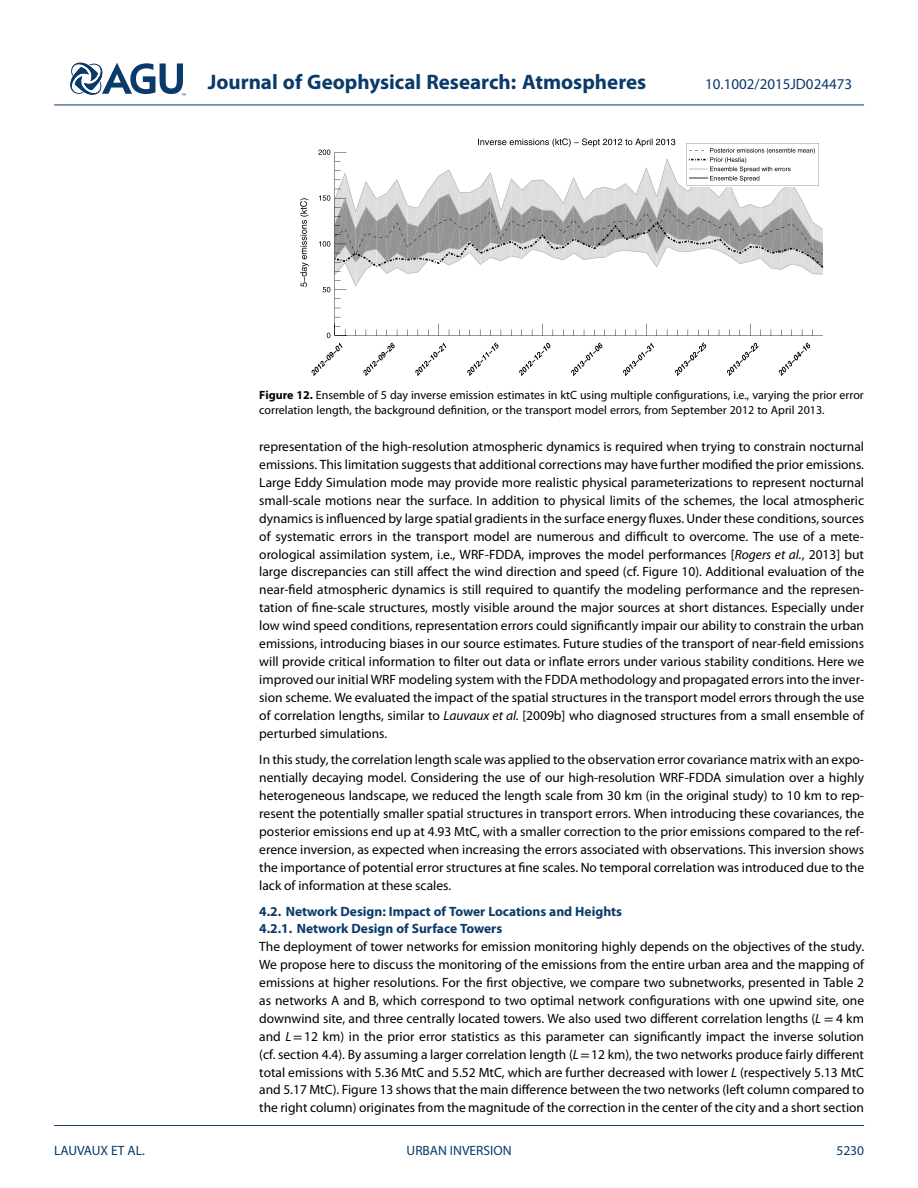
<style>
.page{position:relative;width:918px;height:1188px;background:#fff}
.page>*{position:absolute;margin:0;border:0;box-sizing:border-box;transform-origin:0 0}
.t1{font:700 21px "Myriad Pro";color:#0a3a69}
.t2{font:15px "Myriad Pro";color:#0a3a69}
.t3{font:13.5px/18px "Myriad Pro";color:#000;text-align:justify}
.t4{font:700 13.5px/16.6px "Myriad Pro";color:#0a3a69}
.t5{font:13.5px "Myriad Pro";color:#0a3a69}
.t6{font:12px/15px "Myriad Pro";color:#000}
.s1{font-weight:700}
.s2{font-style:italic}
.s3{font-family:"STIX Math"}
</style>
<div class="page">
<svg style="left:70px;top:62px;width:116px;height:34px"></svg>
<hr style="left:54px;top:105px;width:810px;height:1px;background:#0a3a69">
<hr style="left:335px;top:152px;width:1px;height:183px;background:#000">
<hr style="left:335px;top:335px;width:488px;height:1px;background:#000">
<svg style="left:300px;top:198px;width:9px;height:89px"></svg>
<svg style="left:311px;top:324px;width:35px;height:52px"></svg>
<svg style="left:363px;top:343px;width:32px;height:33px"></svg>
<svg style="left:415px;top:343px;width:31px;height:33px"></svg>
<svg style="left:467px;top:342px;width:32px;height:34px"></svg>
<svg style="left:519px;top:342px;width:32px;height:34px"></svg>
<svg style="left:571px;top:343px;width:32px;height:33px"></svg>
<svg style="left:623px;top:343px;width:31px;height:33px"></svg>
<svg style="left:675px;top:342px;width:32px;height:34px"></svg>
<svg style="left:727px;top:343px;width:32px;height:33px"></svg>
<svg style="left:778px;top:343px;width:32px;height:33px"></svg>
<svg style="left:318px;top:138px;width:505px;height:154px"></svg>
<hr style="left:54px;top:1125px;width:810px;height:1px;background:#0a3a69">
<h1 class="t1" style="left:208px;top:73px;width:440px">Journal of Geophysical Research: Atmospheres</h1>
<p class="t2" style="left:705px;top:78px;width:148px">10.1002/2015JD024473</p>
<p class="t6" style="left:259px;top:389px;width:606px"><span class="s1">Figure 12.</span> Ensemble of 5 day inverse emission estimates in ktC using multiple configurations, i.e., varying the prior error correlation length, the background definition, or the transport model errors, from September 2012 to April 2013.</p>
<p class="t3" style="left:259px;top:438px;width:606px">representation of the high-resolution atmospheric dynamics is required when trying to constrain nocturnal emissions. This limitation suggests that additional corrections may have further modified the prior emissions.<br>Large Eddy Simulation mode may provide more realistic physical parameterizations to represent nocturnal small-scale motions near the surface. In addition to physical limits of the schemes, the local atmospheric dynamics is influenced by large spatial gradients in the surface energy fluxes. Under these conditions, sources of systematic errors in the transport model are numerous and difficult to overcome. The use of a mete&shy;orological assimilation system, i.e., WRF-FDDA, improves the model performances [<span class="s2">Rogers et al.</span>, 2013] but large discrepancies can still affect the wind direction and speed (cf. Figure 10). Additional evaluation of the near-field atmospheric dynamics is still required to quantify the modeling performance and the represen&shy;tation of fine-scale structures, mostly visible around the major sources at short distances. Especially under low wind speed conditions, representation errors could significantly impair our ability to constrain the urban emissions, introducing biases in our source estimates. Future studies of the transport of near-field emissions will provide critical information to filter out data or inflate errors under various stability conditions. Here we improved our initial WRF modeling system with the FDDA methodology and propagated errors into the inver&shy;sion scheme. We evaluated the impact of the spatial structures in the transport model errors through the use of correlation lengths, similar to <span class="s2">Lauvaux et al.</span> [2009b] who diagnosed structures from a small ensemble of perturbed simulations.</p>
<p class="t3" style="left:259px;top:751px;width:606px">In this study, the correlation length scale was applied to the observation error covariance matrix with an expo&shy;nentially decaying model. Considering the use of our high-resolution WRF-FDDA simulation over a highly heterogeneous landscape, we reduced the length scale from 30 km (in the original study) to 10 km to rep&shy;resent the potentially smaller spatial structures in transport errors. When introducing these covariances, the posterior emissions end up at 4.93 MtC, with a smaller correction to the prior emissions compared to the ref&shy;erence inversion, as expected when increasing the errors associated with observations. This inversion shows the importance of potential error structures at fine scales. No temporal correlation was introduced due to the lack of information at these scales.</p>
<p class="t4" style="left:259px;top:904px;width:364px">4.2. Network Design: Impact of Tower Locations and Heights<br>4.2.1. Network Design of Surface Towers</p>
<p class="t3" style="left:259px;top:938px;width:606px">The deployment of tower networks for emission monitoring highly depends on the objectives of the study.<br>We propose here to discuss the monitoring of the emissions from the entire urban area and the mapping of emissions at higher resolutions. For the first objective, we compare two subnetworks, presented in Table 2 as networks A and B, which correspond to two optimal network configurations with one upwind site, one downwind site, and three centrally located towers. We also used two different correlation lengths (<span class="s2">L</span> <span class="s3">=</span> 4 km and <span class="s2">L</span><span class="s3">=</span>12 km) in the prior error statistics as this parameter can significantly impact the inverse solution (cf. section 4.4). By assuming a larger correlation length (<span class="s2">L</span><span class="s3">=</span>12 km), the two networks produce fairly different total emissions with 5.36 MtC and 5.52 MtC, which are further decreased with lower <span class="s2">L</span> (respectively 5.13 MtC and 5.17 MtC). Figure 13 shows that the main difference between the two networks (left column compared to the right column) originates from the magnitude of the correction in the center of the city and a short section</p>
<p class="t5" style="left:54px;top:1145px;width:92px">LAUVAUX ET AL.</p>
<p class="t5" style="left:407px;top:1145px;width:106px">URBAN INVERSION</p>
<p class="t5" style="left:836px;top:1145px;width:29px">5230</p>
</div>
